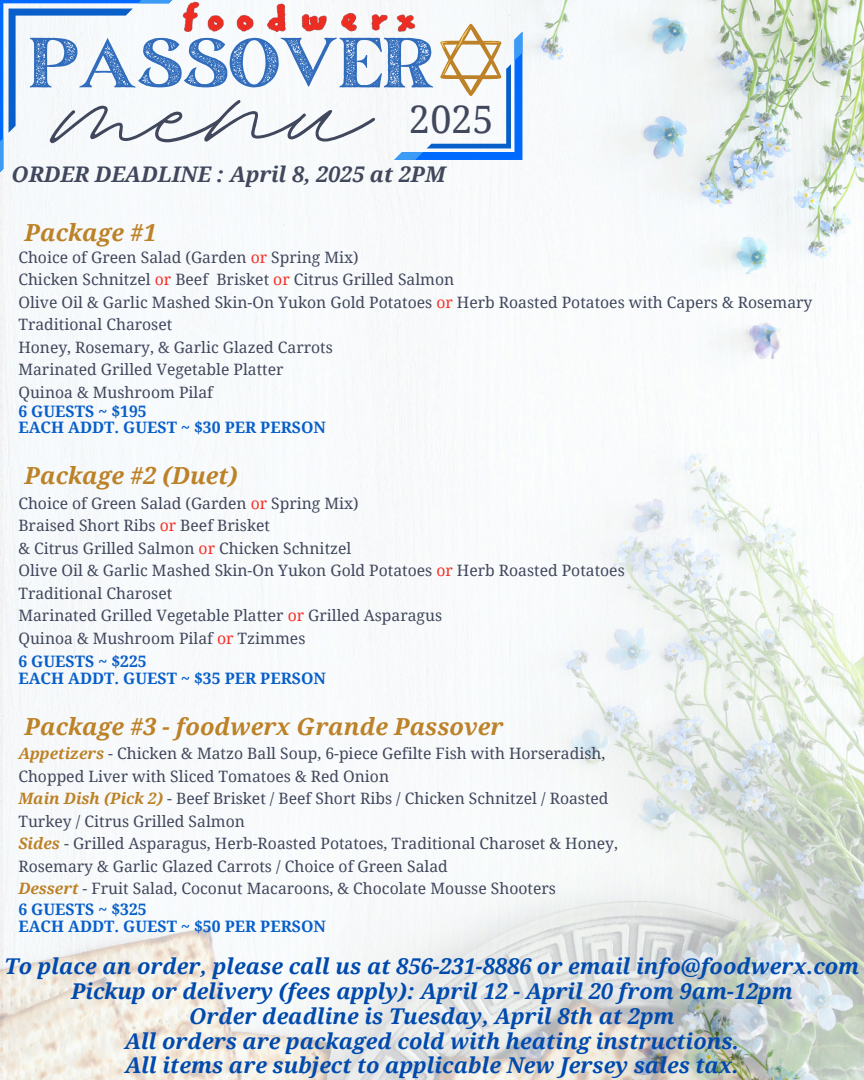
<style>
.page{position:relative;width:864px;height:1080px;background:#fff}
.page>*{position:absolute;margin:0;border:0;box-sizing:border-box;transform-origin:0 0}
.t1{font:269.25px "BD Script";color:#41475c}
.t2{font:84.6px "March Rough";color:#004aad}
.t3{font:37.8px "Noto Serif";color:#41475c}
.t4{font:italic 700 23.55px "Noto Serif";color:#bd8228}
.t5{font:italic 700 21.75px/24.8px "Noto Serif";color:#004aad;text-align:center}
.t6{font:italic 700 21.45px "Noto Serif";color:#41475c}
.t7{font:15.75px/22.5px "Noto Serif";color:#41475c}
.t8{font:700 15.75px "Noto Serif";color:#085fc9}
.s1{color:#f62f25}
.s2{font-weight:700;font-style:italic;color:#bd8228}
</style>
<div class="page">
<img style="left:4px;top:0;width:860px;height:1080px">
<svg style="left:394px;top:24px;width:128px;height:136px"></svg>
<svg style="left:0;top:0;width:181px;height:181px"></svg>
<img style="left:174px;top:1px;width:251px;height:33px">
<h2 class="t2" style="left:30px;top:24px;width:407px">PASSOVER</h2>
<h3 class="t1" style="left:60px;top:-71px;width:309px">menu</h3>
<p class="t3" style="left:409px;top:92px;width:86px">2025</p>
<p class="t6" style="left:12px;top:160px;width:436px">ORDER DEADLINE : April 8, 2025 at 2PM</p>
<h5 class="t4" style="left:24px;top:215px;width:134px">Package #1</h5>
<p class="t7" style="left:18px;top:246px;width:342px">Choice of Green Salad (Garden <span class="s1">or</span> Spring Mix)</p>
<h1 class="t7" style="left:18px;top:268px;width:437px">Chicken Schnitzel <span class="s1">or</span> Beef Brisket <span class="s1">or</span> Citrus Grilled Salmon</h1>
<p class="t7" style="left:18px;top:291px;width:796px">Olive Oil &amp; Garlic Mashed Skin-On Yukon Gold Potatoes <span class="s1">or</span> Herb Roasted Potatoes with Capers &amp; Rosemary</p>
<p class="t7" style="left:18px;top:313px;width:155px">Traditional Charoset</p>
<p class="t7" style="left:18px;top:336px;width:316px">Honey, Rosemary, &amp; Garlic Glazed Carrots</p>
<p class="t7" style="left:18px;top:358px;width:267px">Marinated Grilled Vegetable Platter</p>
<h2 class="t7" style="left:18px;top:381px;width:196px">Quinoa &amp; Mushroom Pilaf</h2>
<p class="t8" style="left:18px;top:400px;width:130px">6 GUESTS ~ $195</p>
<p class="t8" style="left:18px;top:417px;width:309px">EACH ADDT. GUEST ~ $30 PER PERSON</p>
<p class="t4" style="left:24px;top:459px;width:215px">Package #2 (Duet)</p>
<p class="t7" style="left:18px;top:491px;width:342px">Choice of Green Salad (Garden <span class="s1">or</span> Spring Mix)</p>
<p class="t7" style="left:18px;top:514px;width:253px">Braised Short Ribs <span class="s1">or</span> Beef Brisket</p>
<p class="t7" style="left:18px;top:536px;width:335px">&amp; Citrus Grilled Salmon <span class="s1">or</span> Chicken Schnitzel</p>
<p class="t7" style="left:18px;top:559px;width:608px">Olive Oil &amp; Garlic Mashed Skin-On Yukon Gold Potatoes <span class="s1">or</span> Herb Roasted Potatoes</p>
<p class="t7" style="left:18px;top:581px;width:155px">Traditional Charoset</p>
<h5 class="t7" style="left:18px;top:604px;width:425px">Marinated Grilled Vegetable Platter <span class="s1">or</span> Grilled Asparagus</h5>
<p class="t7" style="left:18px;top:626px;width:289px">Quinoa &amp; Mushroom Pilaf <span class="s1">or</span> Tzimmes</p>
<p class="t8" style="left:18px;top:650px;width:130px">6 GUESTS ~ $225</p>
<p class="t8" style="left:18px;top:667px;width:309px">EACH ADDT. GUEST ~ $35 PER PERSON</p>
<p class="t4" style="left:24px;top:710px;width:480px">Package #3 - foodwerx Grande Passover</p>
<p class="t7" style="left:18px;top:742px;width:588px"><span class="s2">Appetizers</span> - Chicken &amp; Matzo Ball Soup, 6-piece Gefilte Fish with Horseradish,<br>Chopped Liver with Sliced Tomatoes &amp; Red Onion</p>
<p class="t7" style="left:18px;top:787px;width:592px"><span class="s2">Main Dish (Pick 2)</span> - Beef Brisket / Beef Short Ribs / Chicken Schnitzel / Roasted<br>Turkey / Citrus Grilled Salmon</p>
<p class="t7" style="left:18px;top:832px;width:601px"><span class="s2">Sides</span> - Grilled Asparagus, Herb-Roasted Potatoes, Traditional Charoset &amp; Honey,<br>Rosemary &amp; Garlic Glazed Carrots / Choice of Green Salad</p>
<p class="t7" style="left:18px;top:877px;width:539px"><span class="s2">Dessert</span> - Fruit Salad, Coconut Macaroons, &amp; Chocolate Mousse Shooters</p>
<p class="t8" style="left:18px;top:899px;width:130px">6 GUESTS ~ $325</p>
<p class="t8" style="left:18px;top:915px;width:309px">EACH ADDT. GUEST ~ $50 PER PERSON</p>
<p class="t5" style="left:5px;top:954px;width:856px">To place an order, please call us at 856-231-8886 or email info@foodwerx.com Pickup or delivery (fees apply): April 12 - April 20 from 9am-12pm<br>Order deadline is Tuesday, April 8th at 2pm<br>All orders are packaged cold with heating instructions.<br>All items are subject to applicable New Jersey sales tax.</p>
</div>
